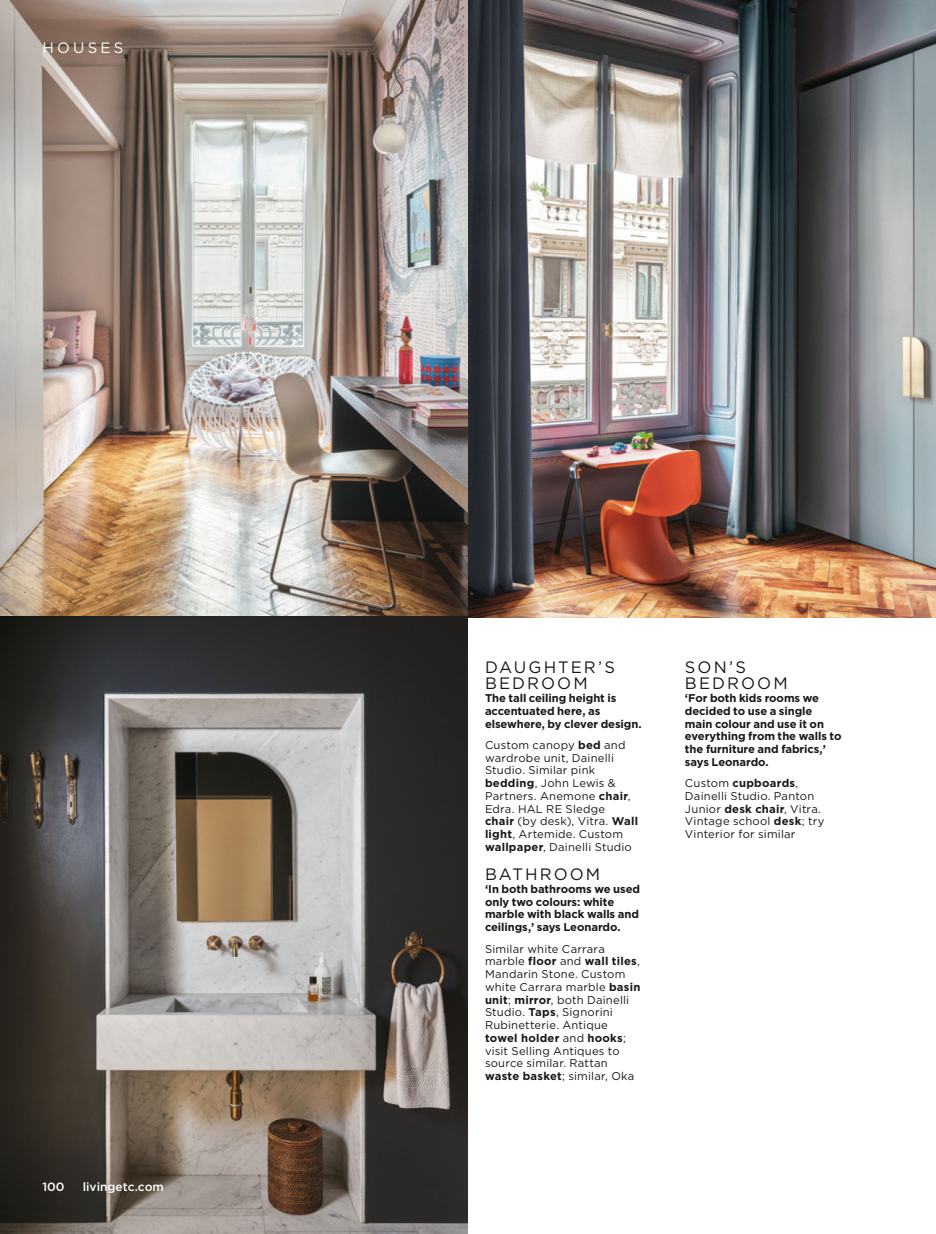
<style>
.page{position:relative;width:936px;height:1234px;background:#fff}
.page>*{position:absolute;margin:0;border:0;box-sizing:border-box;transform-origin:0 0}
.t1{font:16.5px/16.5px "Gotham";letter-spacing:.125em;color:#1a1719}
.t2{font:15px "Gotham";letter-spacing:.215em;color:#fff}
.t3{font:500 12px "Gotham";color:#fff}
.t4{font:11.25px/12.8px "Gotham";letter-spacing:.02em;color:#1a1719}
.t5{font:700 11.25px/12.8px "Gotham";letter-spacing:-.01em;color:#1a1719}
.s1{font-weight:700}
</style>
<div class="page">
<img style="left:0;top:0;width:468px;height:1233px">
<img style="left:468px;top:0;width:467px;height:617px">
<h2 class="t2" style="left:43px;top:39px;width:82px">HOUSES</h2>
<p class="t3" style="left:43px;top:1178px;width:24px">100</p>
<p class="t3" style="left:83px;top:1178px;width:83px">livingetc.com</p>
<h1 class="t1" style="left:485px;top:658px;width:132px">DAUGHTER’S<br>BEDROOM</h1>
<p class="t5" style="left:485px;top:691px;width:158px">The tall ceiling height is accentuated here, as elsewhere, by clever design.</p>
<p class="t4" style="left:485px;top:738px;width:155px">Custom canopy <span class="s1">bed</span> and wardrobe unit, Dainelli<br>Studio. Similar pink <span class="s1">bedding</span>, John Lewis &amp;<br>Partners. Anemone <span class="s1">chair</span>,<br>Edra. HAL RE Sledge<br><span class="s1">chair</span> (by desk), Vitra. <span class="s1">Wall light</span>, Artemide. Custom <span class="s1">wallpaper</span>, Dainelli Studio</p>
<h1 class="t1" style="left:485px;top:865px;width:117px">BATHROOM</h1>
<p class="t5" style="left:485px;top:882px;width:157px">‘In both bathrooms we used only two colours: white marble with black walls and ceilings,’ says Leonardo.</p>
<p class="t4" style="left:485px;top:941px;width:157px">Similar white Carrara marble <span class="s1">floor</span> and <span class="s1">wall tiles</span>,<br>Mandarin Stone. Custom white Carrara marble <span class="s1">basin unit</span>; <span class="s1">mirror</span>, both Dainelli<br>Studio. <span class="s1">Taps</span>, Signorini<br>Rubinetterie. Antique <span class="s1">towel holder</span> and <span class="s1">hooks</span>; visit Selling Antiques to source similar. Rattan <span class="s1">waste basket</span>; similar, Oka</p>
<h1 class="t1" style="left:685px;top:658px;width:104px">SON’S<br>BEDROOM</h1>
<p class="t5" style="left:685px;top:691px;width:158px">‘For both kids rooms we decided to use a single main colour and use it on everything from the walls to the furniture and fabrics,’ says Leonardo.</p>
<p class="t4" style="left:685px;top:776px;width:141px">Custom <span class="s1">cupboards</span>,<br>Dainelli Studio. Panton<br>Junior <span class="s1">desk chair</span>, Vitra.<br>Vintage school <span class="s1">desk</span>; try<br>Vinterior for similar</p>
</div>
